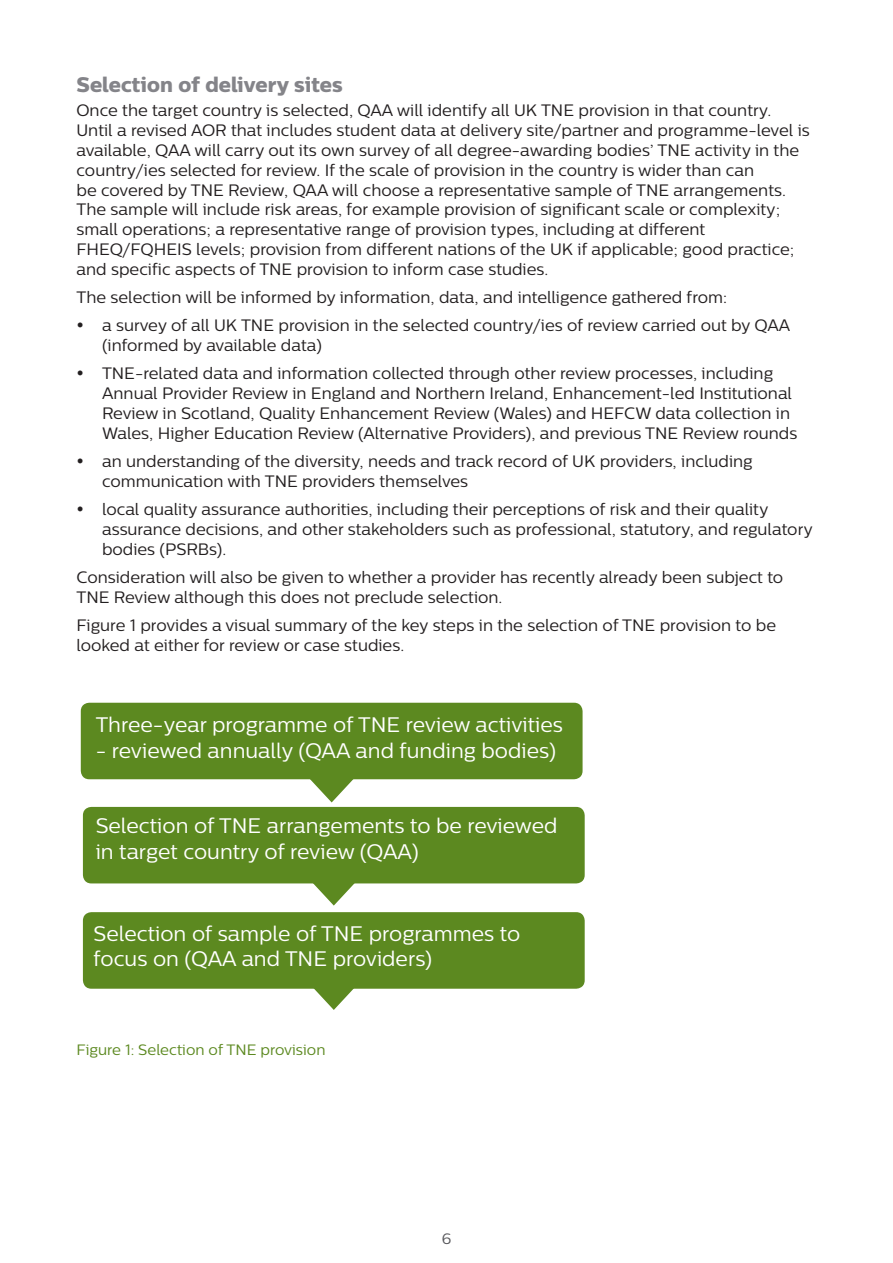
<style>
.page{position:relative;width:893px;height:1263px;background:#fff}
.page>*{position:absolute;margin:0;border:0;box-sizing:border-box;transform-origin:0 0}
.Body{font:21px/25.2px "Centrale Sans";color:#fff}
.t1{font:21px "Centrale Sans X Bold";color:#848489}
.Body-2{font:16.5px/19.8px "Centrale Sans";color:#231f20}
.t2{font:15px "Centrale Sans";color:#5c8920}
.t3{font:15px "Centrale Sans";color:#56565a}
</style>
<div class="page">
<svg style="left:281px;top:779px;width:101px;height:23px"></svg>
<div style="left:81px;top:703px;width:502px;height:76px;background:#5c8920;border-radius:9px"></div>
<svg style="left:283px;top:883px;width:101px;height:22px"></svg>
<div style="left:83px;top:807px;width:502px;height:76px;background:#5c8920;border-radius:9px"></div>
<svg style="left:314px;top:989px;width:40px;height:21px"></svg>
<div style="left:83px;top:912px;width:502px;height:77px;background:#5c8920;border-radius:9px"></div>
<h2 class="t1" style="left:77px;top:72px;width:268px">Selection of delivery sites</h2>
<p class="Body-2" style="left:77px;top:100px;width:735px">Once the target country is selected, QAA will identify all UK TNE provision in that country.<br>Until a revised AOR that includes student data at delivery site/partner and programme-level is available, QAA will carry out its own survey of all degree-awarding bodies’ TNE activity in the country/ies selected for review. If the scale of provision in the country is wider than can<br>be covered by TNE Review, QAA will choose a representative sample of TNE arrangements.<br>The sample will include risk areas, for example provision of significant scale or complexity; small operations; a representative range of provision types, including at different FHEQ/FQHEIS levels; provision from different nations of the UK if applicable; good practice; and specific aspects of TNE provision to inform case studies.</p>
<p class="Body-2" style="left:77px;top:287px;width:652px">The selection will be informed by information, data, and intelligence gathered from:</p>
<p class="Body-2" style="left:102px;top:315px;width:690px;text-indent:-26px">• a survey of all UK TNE provision in the selected country/ies of review carried out by QAA (informed by available data)</p>
<p class="Body-2" style="left:102px;top:364px;width:697px;text-indent:-26px">• TNE-related data and information collected through other review processes, including Annual Provider Review in England and Northern Ireland, Enhancement-led Institutional Review in Scotland, Quality Enhancement Review (Wales) and HEFCW data collection in Wales, Higher Education Review (Alternative Providers), and previous TNE Review rounds</p>
<p class="Body-2" style="left:102px;top:451px;width:652px;text-indent:-26px">• an understanding of the diversity, needs and track record of UK providers, including communication with TNE providers themselves</p>
<p class="Body-2" style="left:102px;top:499px;width:712px;text-indent:-26px">• local quality assurance authorities, including their perceptions of risk and their quality assurance decisions, and other stakeholders such as professional, statutory, and regulatory bodies (PSRBs).</p>
<p class="Body-2" style="left:77px;top:567px;width:708px">Consideration will also be given to whether a provider has recently already been subject to<br>TNE Review although this does not preclude selection.</p>
<p class="Body-2" style="left:77px;top:615px;width:701px">Figure 1 provides a visual summary of the key steps in the selection of TNE provision to be looked at either for review or case studies.</p>
<p class="Body" style="left:96px;top:712px;width:469px">Three-year programme of TNE review activities</p>
<p class="Body" style="left:96px;top:737px;width:462px">- reviewed annually (QAA and funding bodies)</p>
<p class="Body" style="left:96px;top:813px;width:463px">Selection of TNE arrangements to be reviewed in target country of review (QAA)</p>
<p class="Body" style="left:94px;top:920px;width:428px">Selection of sample of TNE programmes to focus on (QAA and TNE providers)</p>
<p class="t2" style="left:77px;top:1041px;width:250px">Figure 1: Selection of TNE provision</p>
<p class="t3" style="left:442px;top:1230px;width:11px">6</p>
</div>
